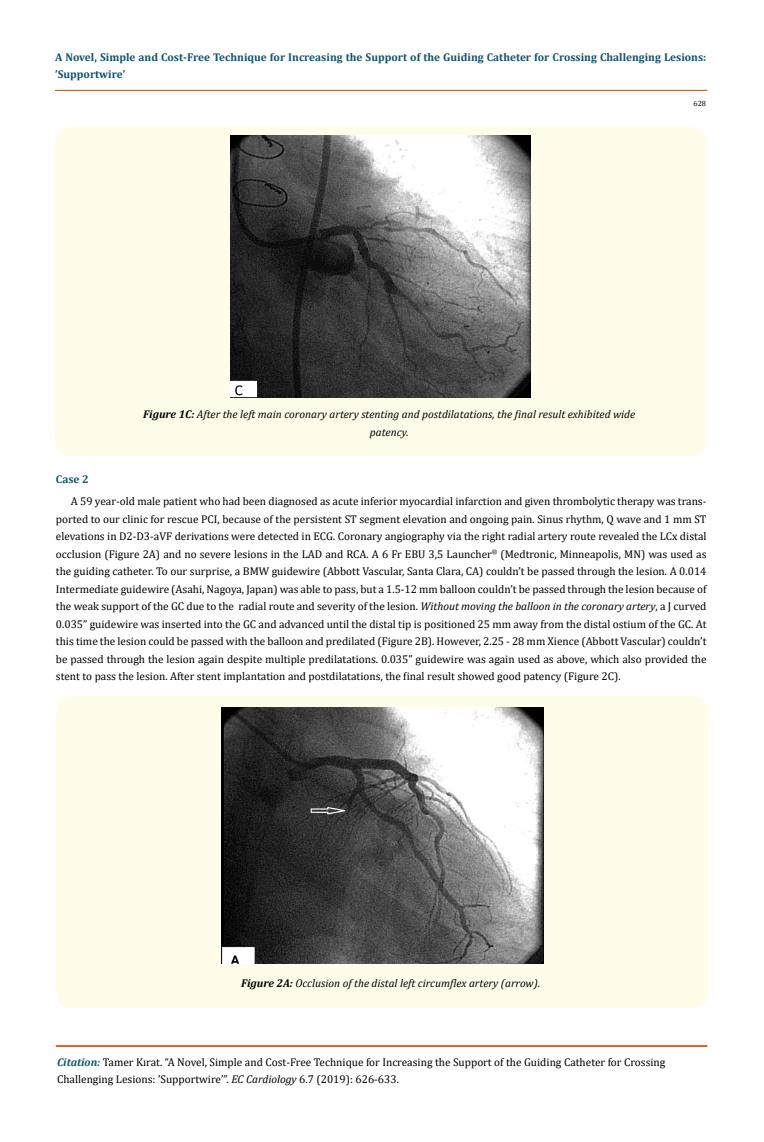
<style>
.page{position:relative;width:764px;height:1142px;background:#fff}
.page>*{position:absolute;margin:0;border:0;box-sizing:border-box;transform-origin:0 0}
.t1{font:11.25px/17.5px "Cambria";color:#000}
.t2{font:italic 11.25px/17.5px "Cambria";color:#000;text-align:center}
.t3{font:700 11.25px/17.5px "Cambria";color:#0e546a}
.t4{font:7.5px "Cambria";color:#000}
.s1{font-weight:700}
.s2{font-style:italic}
.s3{font-weight:700;font-style:italic;color:#0e546a}
</style>
<div class="page">
<hr style="left:56px;top:90px;width:651px;height:1px;background:#e05d1a">
<div style="left:56px;top:1045px;width:651px;height:1px;border:1px solid #e05d1a"></div>
<div style="left:55px;top:127px;width:651px;height:329px;background:#fffde9;border-radius:15px"></div>
<img style="left:231px;top:136px;width:300px;height:261px">
<div style="left:56px;top:696px;width:652px;height:312px;background:#fffde9;border-radius:15px"></div>
<img style="left:221px;top:707px;width:323px;height:256px">
<p class="t3" style="left:55px;top:48px;width:653px">A Novel, Simple and Cost-Free Technique for Increasing the Support of the Guiding Catheter for Crossing Challenging Lesions: ’Supportwire’</p>
<p class="t4" style="left:693px;top:99px;width:14px">628</p>
<p class="t2" style="left:143px;top:405px;width:493px"><span class="s1">Figure 1C:</span> After the left main coronary artery stenting and postdilatations, the final result exhibited wide patency.</p>
<p class="t3" style="left:56px;top:470px;width:34px">Case 2</p>
<p class="t1" style="left:56px;top:492px;width:652px;text-align:justify;text-indent:15px">A 59 year-old male patient who had been diagnosed as acute inferior myocardial infarction and given thrombolytic therapy was trans&shy;ported to our clinic for rescue PCI, because of the persistent ST segment elevation and ongoing pain. Sinus rhythm, Q wave and 1 mm ST elevations in D2-D3-aVF derivations were detected in ECG. Coronary angiography via the right radial artery route revealed the LCx distal occlusion (Figure 2A) and no severe lesions in the LAD and RCA. A 6 Fr EBU 3,5 Launcher<sup>®</sup> (Medtronic, Minneapolis, MN) was used as the guiding catheter. To our surprise, a BMW guidewire (Abbott Vascular, Santa Clara, CA) couldn’t be passed through the lesion. A 0.014<br>Intermediate guidewire (Asahi, Nagoya, Japan) was able to pass, but a 1.5-12 mm balloon couldn’t be passed through the lesion because of the weak support of the GC due to the radial route and severity of the lesion. <span class="s2">Without moving the balloon in the coronary artery</span>, a J curved 0.035” guidewire was inserted into the GC and advanced until the distal tip is positioned 25 mm away from the distal ostium of the GC. At this time the lesion could be passed with the balloon and predilated (Figure 2B). However, 2.25 - 28 mm Xience (Abbott Vascular) couldn’t be passed through the lesion again despite multiple predilatations. 0.035” guidewire was again used as above, which also provided the stent to pass the lesion. After stent implantation and postdilatations, the final result showed good patency (Figure 2C).</p>
<p class="t2" style="left:241px;top:973px;width:301px"><span class="s1">Figure 2A:</span> Occlusion of the distal left circumflex artery (arrow).</p>
<p class="t1" style="left:57px;top:1053px;width:610px"><span class="s3">Citation:</span> Tamer Kırat. “A Novel, Simple and Cost-Free Technique for Increasing the Support of the Guiding Catheter for Crossing<br>Challenging Lesions: ’Supportwire’”. <span class="s2">EC Cardiology</span> 6.7 (2019): 626-633.</p>
</div>
